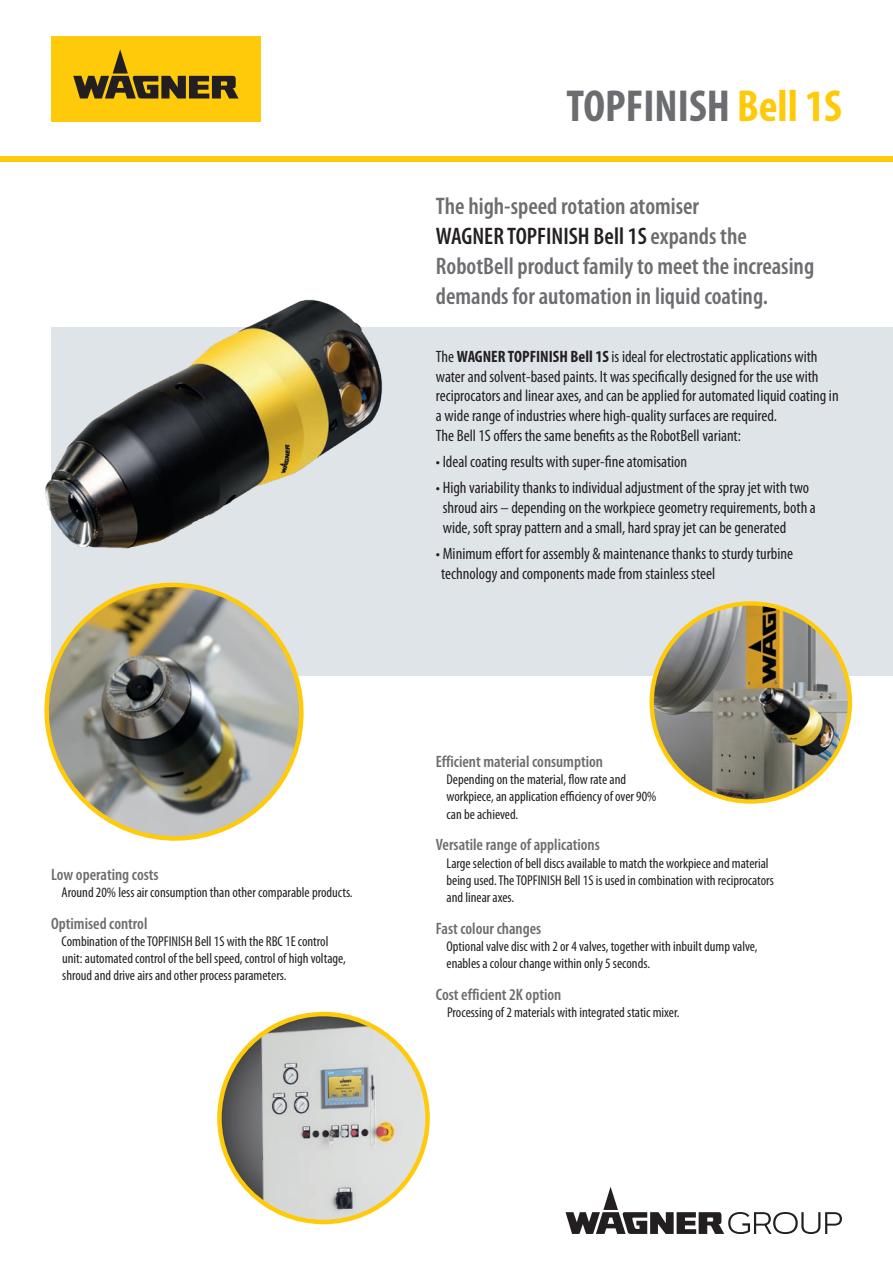
<style>
.page{position:relative;width:893px;height:1263px;background:#fff}
.page>*{position:absolute;margin:0;border:0;box-sizing:border-box;transform-origin:0 0}
.t1{font:700 condensed 45px "Myriad Pro";color:#6c6d70}
.t2{font:600 condensed 24px/30px "Myriad Pro";color:#6c6d70}
.t3{font:condensed 16.5px/19.8px "Myriad Pro";color:#231f20}
.t4{font:600 condensed 16.5px "Myriad Pro";color:#6c6d70}
.t5{font:condensed 14.25px/17.1px "Myriad Pro";color:#231f20}
.s1{color:#feca0a}
.s2{color:#231f20}
.s3{font-weight:700}
</style>
<div class="page">
<div style="left:0;top:156px;width:893px;height:6px;background:#feca0a"></div>
<div style="left:51px;top:36px;width:210px;height:85px;background:#feca0a"></div>
<svg style="left:73px;top:49px;width:166px;height:50px"></svg>
<svg style="left:566px;top:1187px;width:276px;height:47px"></svg>
<div style="left:51px;top:327px;width:842px;height:349px;background:#dfe4e9"></div>
<img style="left:45px;top:299px;width:337px;height:250px">
<img style="left:44px;top:582px;width:260px;height:259px">
<img style="left:219px;top:1014px;width:208px;height:208px;border-radius:104px">
<img style="left:654px;top:603px;width:196px;height:198px">
<div style="left:649px;top:601px;width:203px;height:203px;border:4px solid #feca0a;border-radius:50%"></div>
<p class="t4" style="left:51px;top:864px;width:109px">Low operating costs</p>
<p class="t5" style="left:62px;top:884px;width:293px">Around 20% less air consumption than other comparable products.</p>
<p class="t4" style="left:51px;top:913px;width:98px">Optimised control</p>
<p class="t5" style="left:62px;top:933px;width:286px">Combination of the TOPFINISH Bell 1S with the RBC 1E control unit: automated control of the bell speed, control of high voltage, shroud and drive airs and other process parameters.</p>
<h1 class="t1" style="left:566px;top:78px;width:277px">TOPFINISH <span class="s1">Bell 1S</span></h1>
<h2 class="t2" style="left:436px;top:190px;width:380px">The high-speed rotation atomiser<br><span class="s2">WAGNER TOPFINISH Bell 1S</span> expands the RobotBell product family to meet the increasing demands for automation in liquid coating.</h2>
<p class="t3" style="left:436px;top:346px;width:404px">The <span class="s3">WAGNER TOPFINISH Bell 1S</span> is ideal for electrostatic applications with water and solvent-based paints. It was specifically designed for the use with reciprocators and linear axes, and can be applied for automated liquid coating in a wide range of industries where high-quality surfaces are required.<br>The Bell 1S offers the same benefits as the RobotBell variant:</p>
<p class="t3" style="left:436px;top:452px;width:253px">• Ideal coating results with super-fine atomisation</p>
<p class="t3" style="left:443px;top:478px;width:375px;text-indent:-7px">• High variability thanks to individual adjustment of the spray jet with two shroud airs – depending on the workpiece geometry requirements, both a wide, soft spray pattern and a small, hard spray jet can be generated</p>
<p class="t3" style="left:441px;top:544px;width:354px;text-indent:-5px">• Minimum effort for assembly &amp; maintenance thanks to sturdy turbine technology and components made from stainless steel</p>
<p class="t4" style="left:436px;top:752px;width:169px">Efficient material consumption</p>
<p class="t5" style="left:446px;top:771px;width:211px">Depending on the material, flow rate and workpiece, an application efficiency of over 90% can be achieved.</p>
<p class="t4" style="left:436px;top:835px;width:166px">Versatile range of applications</p>
<p class="t5" style="left:446px;top:854px;width:329px">Large selection of bell discs available to match the workpiece and material being used. The TOPFINISH Bell 1S is used in combination with reciprocators and linear axes.</p>
<p class="t4" style="left:436px;top:918px;width:107px">Fast colour changes</p>
<p class="t5" style="left:446px;top:937px;width:313px">Optional valve disc with 2 or 4 valves, together with inbuilt dump valve, enables a colour change within only 5 seconds.</p>
<p class="t4" style="left:436px;top:984px;width:127px">Cost efficient 2K option</p>
<p class="t5" style="left:447px;top:1003px;width:234px">Processing of 2 materials with integrated static mixer.</p>
</div>
